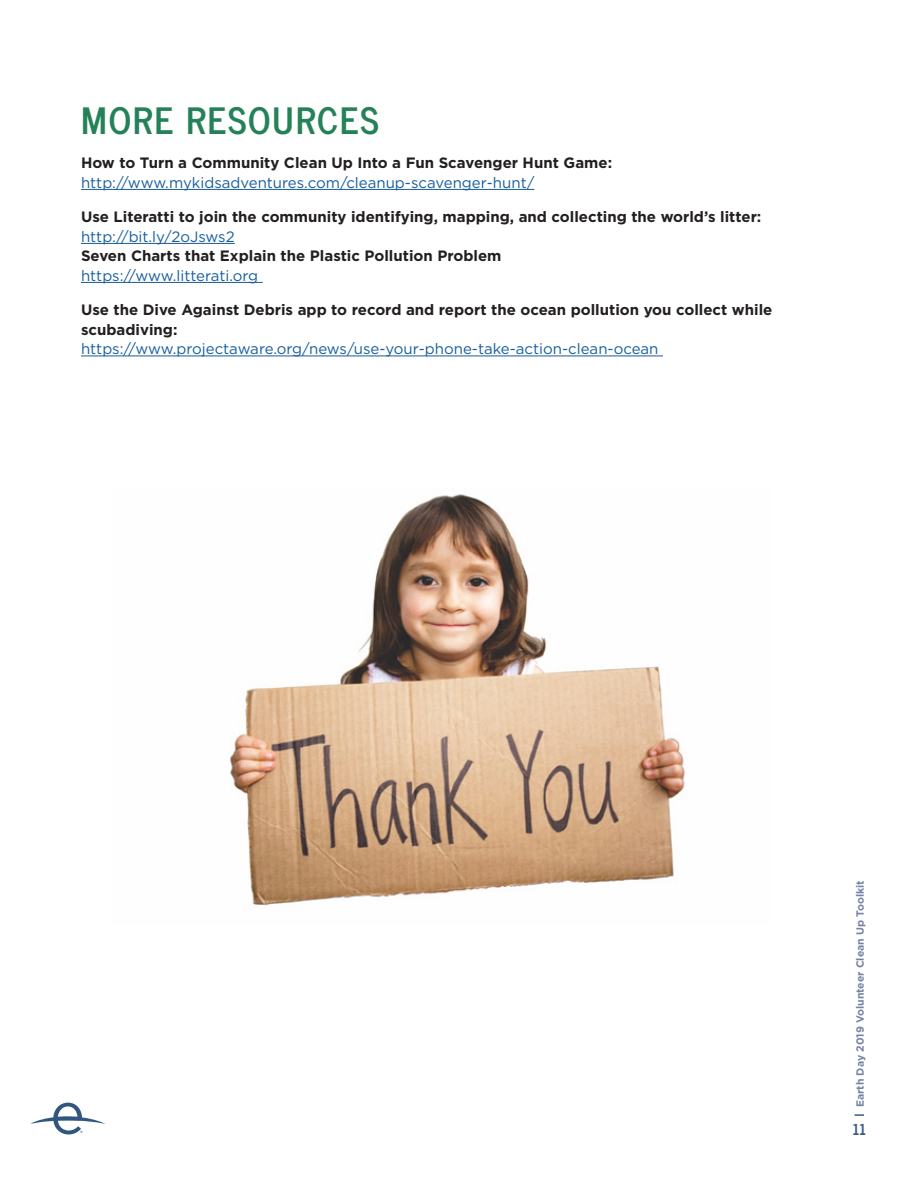
<style>
.page{position:relative;width:918px;height:1188px;background:#fff}
.page>*{position:absolute;margin:0;border:0;box-sizing:border-box;transform-origin:0 0}
.Header_2_-_News_Cycl{font:700 36px "News Cycle";letter-spacing:.05em;color:#248158}
.t1{font:700 15px/19.5px "Gotham";color:#231f20}
.t2{font:15px/19.5px "Gotham";color:#175d9e}
.t3{font:700 15px "News Cycle";color:#395a7f}
.t4{font:700 10.5px "Gotham";color:#7783a4}
.t5{font:700 3.3px "Gotham";color:#315780}
.s1{font-weight:700;color:#231f20}
.s2{font-weight:400;color:#175d9e}
</style>
<div class="page">
<svg style="left:30px;top:1103px;width:75px;height:31px"></svg>
<svg style="left:855px;top:1114px;width:9px;height:2px"></svg>
<hr style="left:81px;top:189px;width:453px;height:1px;background:#175d9e">
<hr style="left:81px;top:243px;width:154px;height:1px;background:#175d9e">
<hr style="left:81px;top:282px;width:182px;height:1px;background:#175d9e">
<hr style="left:81px;top:356px;width:582px;height:1px;background:#175d9e">
<img style="left:230px;top:494px;width:455px;height:412px">
<p class="Header_2_-_News_Cycl" style="left:81px;top:89px;width:299px">MORE RESOURCES</p>
<p class="t2" style="left:81px;top:153px;width:533px"><span class="s1">How to Turn a Community Clean Up Into a Fun Scavenger Hunt Game: </span>http://www.mykidsadventures.com/cleanup-scavenger-hunt/</p>
<p class="t1" style="left:81px;top:207px;width:682px">Use Literatti to join the community identifying, mapping, and collecting the world’s litter: <span class="s2">http://bit.ly/2oJsws2<br></span>Seven Charts that Explain the Plastic Pollution Problem<br><span class="s2">https://www.litterati.org</span></p>
<p class="t1" style="left:81px;top:300px;width:693px">Use the Dive Against Debris app to record and report the ocean pollution you collect while scubadiving:<br><span class="s2">https://www.projectaware.org/news/use-your-phone-take-action-clean-ocean</span></p>
<p class="t5" style="left:80px;top:1129px;width:4px">®</p>
<p class="t4" style="left:853px;top:1107px;width:229px;rotate:-90deg">Earth Day 2019 Volunteer Clean Up Toolkit</p>
<p class="t3" style="left:853px;top:1116px;width:15px">11</p>
</div>
